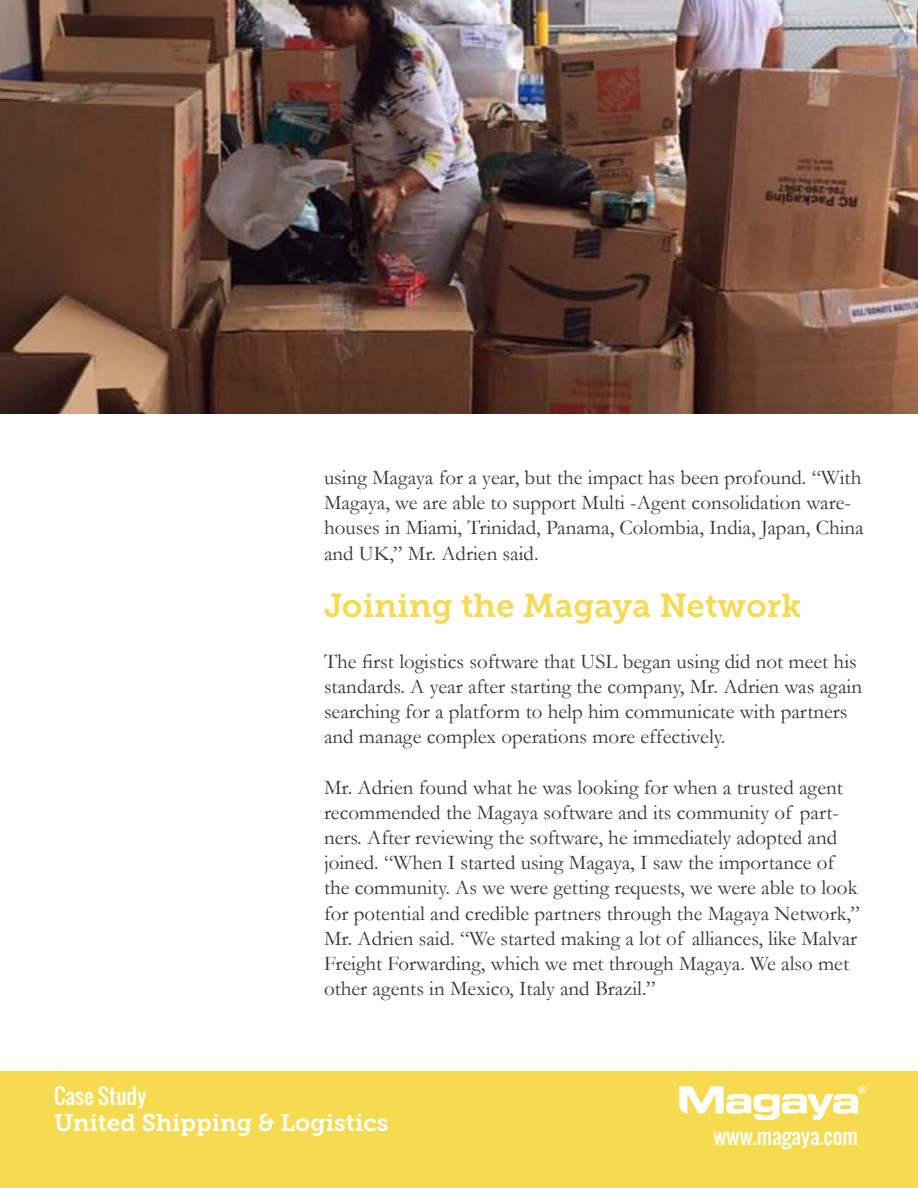
<style>
.page{position:relative;width:918px;height:1188px;background:#fff}
.page>*{position:absolute;margin:0;border:0;box-sizing:border-box;transform-origin:0 0}
.t1{font:33px "Museo Slab 700";color:#f7da52}
.t2{font:24px "Museo Slab 700";color:#fff}
.t3{font:21px/25.2px "Garamond";color:#343338}
.t4{font:21px "Oswald";color:#fff}
</style>
<div class="page">
<img style="left:0;top:0;width:918px;height:414px">
<div style="left:0;top:1072px;width:918px;height:116px;background:#f6db50"></div>
<svg style="left:679px;top:1086px;width:187px;height:34px"></svg>
<p class="t3" style="left:324px;top:464px;width:541px">using Magaya for a year, but the impact has been profound. “With Magaya, we are able to support Multi -Agent consolidation ware&shy;houses in Miami, Trinidad, Panama, Colombia, India, Japan, China and UK,” Mr. Adrien said.</p>
<p class="t1" style="left:324px;top:587px;width:479px">Joining the Magaya Network</p>
<p class="t3" style="left:324px;top:648px;width:540px">The first logistics software that USL began using did not meet his standards. A year after starting the company, Mr. Adrien was again searching for a platform to help him communicate with partners and manage complex operations more effectively.</p>
<p class="t3" style="left:324px;top:774px;width:537px">Mr. Adrien found what he was looking for when a trusted agent recommended the Magaya software and its community of part&shy;ners. After reviewing the software, he immediately adopted and joined. “When I started using Magaya, I saw the importance of the community. As we were getting requests, we were able to look for potential and credible partners through the Magaya Network,” Mr. Adrien said. “We started making a lot of alliances, like Malvar Freight Forwarding, which we met through Magaya. We also met other agents in Mexico, Italy and Brazil.”</p>
<p class="t4" style="left:54px;top:1081px;width:94px">Case Study</p>
<p class="t2" style="left:54px;top:1109px;width:336px">United Shipping &amp; Logistics</p>
<p class="t4" style="left:713px;top:1120px;width:146px">www.magaya.com</p>
</div>
